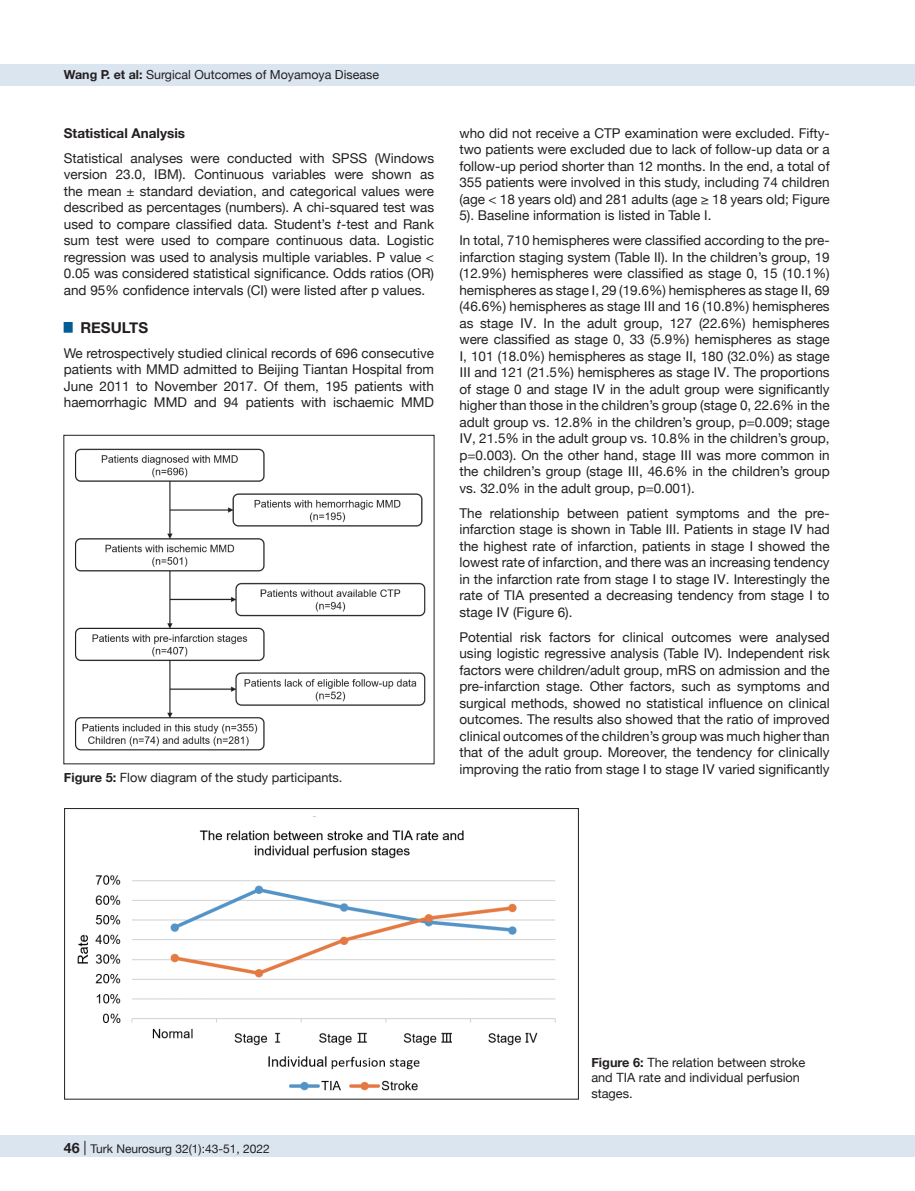
<style>
.page{position:relative;width:915px;height:1191px;background:#fff}
.page>*{position:absolute;margin:0;border:0;box-sizing:border-box;transform-origin:0 0}
.t1{font:700 15px "Helvetica Neue";color:#231f20}
.t2{font:13.5px/16.5px "Helvetica Neue";color:#231f20;text-align:justify}
.t3{font:700 13.5px "Helvetica Neue";color:#231f20}
.t4{font:12.75px/15.8px "Helvetica Neue";color:#231f20}
.t5{font:12.45px "Helvetica Neue";color:#231f20}
.t6{font:12px "Helvetica Neue";color:#231f20}
.s1{font-weight:700}
.s2{font-style:italic}
.s3{font-weight:700;font-size:14.25px}
.s4{font-size:14.25px}
</style>
<div class="page">
<div style="left:0;top:1135px;width:914px;height:22px;background:#dbe5f0"></div>
<div style="left:0;top:64px;width:914px;height:21px;background:#dbe5f0"></div>
<img style="left:75px;top:448px;width:351px;height:303px">
<img style="left:77px;top:816px;width:479px;height:275px">
<div style="left:64px;top:808px;width:514px;height:291px;border:1px solid #231f20"></div>
<p class="t5" style="left:64px;top:66px;width:316px"><span class="s1">Wang P. et al:</span> Surgical Outcomes of Moyamoya Disease</p>
<p class="t3" style="left:64px;top:122px;width:123px">Statistical Analysis</p>
<p class="t2" style="left:64px;top:151px;width:371px">Statistical analyses were conducted with SPSS (Windows version 23.0, IBM). Continuous variables were shown as the mean ± standard deviation, and categorical values were described as percentages (numbers). A chi-squared test was used to compare classified data. Student’s <span class="s2">t</span>-test and Rank sum test were used to compare continuous data. Logistic regression was used to analysis multiple variables. P value &lt; 0.05 was considered statistical significance. Odds ratios (OR) and 95% confidence intervals (CI) were listed after p values.</p>
<p class="t1" style="left:64px;top:316px;width:86px"><sup>█</sup> RESULTS</p>
<p class="t2" style="left:64px;top:345px;width:371px">We retrospectively studied clinical records of 696 consecutive patients with MMD admitted to Beijing Tiantan Hospital from June 2011 to November 2017. Of them, 195 patients with haemorrhagic MMD and 94 patients with ischaemic MMD</p>
<p class="t4" style="left:64px;top:770px;width:280px"><span class="s1">Figure 5:</span> Flow diagram of the study participants.</p>
<p class="t2" style="left:459px;top:125px;width:371px">who did not receive a CTP examination were excluded. Fifty&shy;two patients were excluded due to lack of follow-up data or a follow-up period shorter than 12 months. In the end, a total of 355 patients were involved in this study, including 74 children (age &lt; 18 years old) and 281 adults (age ≥ 18 years old; Figure 5). Baseline information is listed in Table I.</p>
<p class="t2" style="left:459px;top:233px;width:371px">In total, 710 hemispheres were classified according to the pre&shy;infarction staging system (Table II). In the children’s group, 19 (12.9%) hemispheres were classified as stage 0, 15 (10.1%) hemispheres as stage Ⅰ, 29 (19.6%) hemispheres as stage Ⅱ, 69 (46.6%) hemispheres as stage Ⅲ and 16 (10.8%) hemispheres as stage Ⅳ. In the adult group, 127 (22.6%) hemispheres were classified as stage 0, 33 (5.9%) hemispheres as stage Ⅰ, 101 (18.0%) hemispheres as stage Ⅱ, 180 (32.0%) as stage Ⅲ and 121 (21.5%) hemispheres as stage Ⅳ. The proportions of stage 0 and stage Ⅳ in the adult group were significantly higher than those in the children’s group (stage 0, 22.6% in the adult group vs. 12.8% in the children’s group, p=0.009; stage Ⅳ, 21.5% in the adult group vs. 10.8% in the children’s group, p=0.003). On the other hand, stage Ⅲ was more common in the children’s group (stage Ⅲ, 46.6% in the children’s group vs. 32.0% in the adult group, p=0.001).</p>
<p class="t2" style="left:459px;top:505px;width:371px">The relationship between patient symptoms and the pre&shy;infarction stage is shown in Table III. Patients in stage Ⅳ had the highest rate of infarction, patients in stage Ⅰ showed the lowest rate of infarction, and there was an increasing tendency in the infarction rate from stage Ⅰ to stage Ⅳ. Interestingly the rate of TIA presented a decreasing tendency from stage Ⅰ to stage Ⅳ (Figure 6).</p>
<p class="t2" style="left:459px;top:629px;width:371px">Potential risk factors for clinical outcomes were analysed using logistic regressive analysis (Table IV). Independent risk factors were children/adult group, mRS on admission and the pre-infarction stage. Other factors, such as symptoms and surgical methods, showed no statistical influence on clinical outcomes. The results also showed that the ratio of improved clinical outcomes of the children’s group was much higher than that of the adult group. Moreover, the tendency for clinically improving the ratio from stage Ⅰ to stage Ⅳ varied significantly</p>
<p class="t6" style="left:63px;top:1140px;width:208px"><span class="s3">46</span> <span class="s4">|</span> Turk Neurosurg 32(1):43-51, 2022</p>
<p class="t4" style="left:591px;top:1055px;width:215px"><span class="s1">Figure 6:</span> The relation between stroke and TIA rate and individual perfusion stages.</p>
</div>
